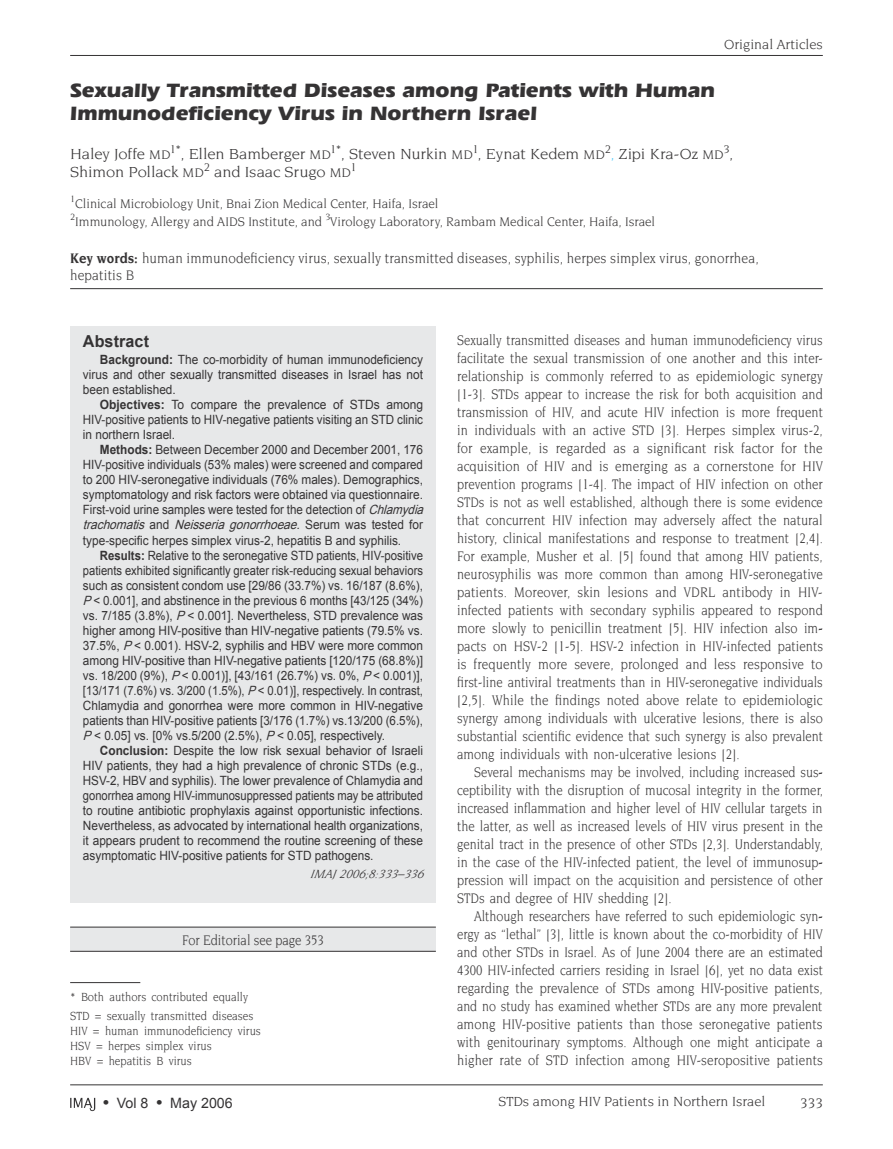
<style>
.page{position:relative;width:893px;height:1149px;background:#fff}
.page>*{position:absolute;margin:0;border:0;box-sizing:border-box;transform-origin:0 0}
.t1{font:700 20.25px/22.5px "Eras IT Cby BT";color:#353334;scale:1.1 1}
.t2{font:700 16.5px "Arial";letter-spacing:.005em;color:#353334}
.t3{font:15.75px/18px "Novarese";letter-spacing:-.01em;color:#353334;scale:1.05 1}
.t4{font:15px/18px "Novarese";letter-spacing:.005em;color:#353334;text-align:justify;scale:.84 1}
.t5{font:15px/16.5px "Novarese";letter-spacing:.005em;color:#353334;scale:.9 1}
.t6{font:15px "Novarese";letter-spacing:.005em;color:#353334;scale:.85 1}
.t7{font:15px "Novarese";letter-spacing:.005em;color:#353334}
.t8{font:14.25px "Novarese";color:#353334}
.t9{font:14.25px "Arial";color:#353334}
.t10{font:13.5px/18px "Novarese";color:#353334;scale:.96 1}
.t11{font:12.75px/15px "Arial";color:#353334;text-align:justify;scale:.93 1}
.t12{font:12.75px/15px "Arial";color:#353334;text-align:justify;scale:.89 1}
.t13{font:12.75px/15px "Novarese";color:#353334;scale:.88 1}
.t14{font:12.75px/15px "Arial";color:#353334;text-align:justify;scale:.94 1}
.t15{font:italic 12.75px "Novarese";color:#353334}
.s1{font-size:13.5px}
.s2{color:#4dc9fa}
.s3{font-weight:700}
.s4{font-style:italic}
.s5{font-weight:700;font-size:16.5px}
</style>
<div class="page">
<hr style="left:70px;top:1084px;width:753px;height:1px;background:#353334">
<svg style="left:70px;top:1097px;width:25px;height:13px"></svg>
<div style="left:70px;top:326px;width:366px;height:576px;background:#e7e8e9"></div>
<div style="left:70px;top:926px;width:366px;height:24px;background:#e7e8e9"></div>
<hr style="left:70px;top:926px;width:366px;height:1px;background:#353334">
<hr style="left:70px;top:950px;width:366px;height:1px;background:#353334">
<hr style="left:70px;top:288px;width:753px;height:1px;background:#353334">
<hr style="left:70px;top:982px;width:70px;height:1px;background:#353334">
<hr style="left:70px;top:55px;width:753px;height:1px;background:#353334">
<p class="t8" style="left:724px;top:37px;width:100px">Original Articles</p>
<h1 class="t1" style="left:70px;top:79px;width:588px">Sexually Transmitted Diseases among Patients with Human<br>Immunodeficiency Virus in Northern Israel</h1>
<p class="t3" style="left:70px;top:144px;width:633px">Haley Joffe <span class="s1">MD</span><sup>1*</sup>, Ellen Bamberger <span class="s1">MD</span><sup>1*</sup>, Steven Nurkin <span class="s1">MD</span><sup>1</sup>, Eynat Kedem <span class="s1">MD</span><sup>2</sup><span class="s2">,</span> Zipi Kra-Oz <span class="s1">MD</span><sup>3</sup>,<br>Shimon Pollack <span class="s1">MD</span><sup>2</sup> and Isaac Srugo <span class="s1">MD</span><sup>1</sup></p>
<p class="t10" style="left:70px;top:194px;width:611px"><sup>1</sup>Clinical Microbiology Unit, Bnai Zion Medical Center, Haifa, Israel<br><sup>2</sup>Immunology, Allergy and AIDS Institute, and <sup>3</sup>Virology Laboratory, Rambam Medical Center, Haifa, Israel</p>
<p class="t5" style="left:70px;top:250px;width:767px"><span class="s3">Key words:</span> human immunodeficiency virus, sexually transmitted diseases, syphilis, herpes simplex virus, gonorrhea, hepatitis B</p>
<p class="t2" style="left:83px;top:330px;width:68px">Abstract</p>
<p class="t11" style="left:83px;top:352px;width:367px;text-indent:17px"><span class="s3">Background:</span> The co-morbidity of human immunodeficiency virus and other sexually transmitted diseases in Israel has not been established.</p>
<p class="t14" style="left:83px;top:397px;width:363px;text-indent:17px"><span class="s3">Objectives:</span> To compare the prevalence of STDs among HIV-positive patients to HIV-negative patients visiting an STD clinic in northern Israel.</p>
<p class="t11" style="left:83px;top:442px;width:372px;text-align:left;text-indent:17px"><span class="s3">Methods:</span> Between December 2000 and December 2001, 176<br>HIV-positive individuals (53% males) were screened and compared to 200 HIV-seronegative individuals (76% males). Demographics, symptomatology and risk factors were obtained via questionnaire.<br>First-void urine samples were tested for the detection of <span class="s4">Chlamydia trachomatis</span> a n d <span class="s4">Neisseria gonorrhoeae.</span> S e r u m w a s t e s t e d f o r type-specific herpes simplex virus-2, hepatitis B and syphilis.</p>
<p class="t12" style="left:83px;top:547px;width:384px;text-indent:17px"><span class="s3">Results:</span> Relative to the seronegative STD patients, HIV-positive patients exhibited significantly greater risk-reducing sexual behaviors such as consistent condom use [29/86 (33.7%) vs. 16/187 (8.6%), <span class="s4">P</span>&lt; 0.001], and abstinence in the previous 6 months [43/125 (34%) vs. 7/185 (3.8%), <span class="s4">P</span>&lt; 0.001]. Nevertheless, STD prevalence was higher among HIV-positive than HIV-negative patients (79.5% vs.<br>37.5%, <span class="s4">P</span>&lt; 0.001). HSV-2, syphilis and HBV were more common among HIV-positive than HIV-negative patients [120/175 (68.8%)] vs. 18/200 (9%), <span class="s4">P</span>&lt; 0.001)], [43/161 (26.7%) vs. 0%, <span class="s4">P</span>&lt; 0.001)], [13/171 (7.6%) vs. 3/200 (1.5%), <span class="s4">P</span>&lt; 0.01)], respectively. In contrast, Chlamydia and gonorrhea were more common in HIV-negative patients than HIV-positive patients [3/176 (1.7%) vs.13/200 (6.5%), <span class="s4">P</span>&lt; 0.05] vs. [0% vs.5/200 (2.5%), <span class="s4">P</span>&lt; 0.05], respectively.</p>
<p class="t11" style="left:83px;top:742px;width:367px;text-indent:17px"><span class="s3">Conclusion:</span> Despite the low risk sexual behavior of Israeli HIV patients, they had a high prevalence of chronic STDs (e.g., HSV-2, HBV and syphilis). The lower prevalence of Chlamydia and gonorrhea among HIV-immunosuppressed patients may be attributed to routine antibiotic prophylaxis against opportunistic infections.<br>Nevertheless, as advocated by international health organizations, it appears prudent to recommend the routine screening of these asymptomatic HIV-positive patients for STD pathogens.</p>
<p class="t15" style="left:310px;top:866px;width:120px">IMAJ2006;8:333–336</p>
<p class="t6" style="left:182px;top:932px;width:168px">For Editorial see page 353</p>
<p class="t13" style="left:70px;top:986px;width:210px;line-height:19.2px">* Both authors contributed equally<br>STD = sexually transmitted diseases</p>
<p class="t13" style="left:70px;top:1023px;width:218px">HIV = human immunodeficiency virus<br>HSV = herpes simplex virus<br>HBV = hepatitis B virus</p>
<p class="t4" style="left:457px;top:330px;width:437px">Sexually transmitted diseases and human immunodeficiency virus facilitate the sexual transmission of one another and this inter&shy;relationship is commonly referred to as epidemiologic synergy [1-3]. STDs appear to increase the risk for both acquisition and transmission of HIV, and acute HIV infection is more frequent in individuals with an active STD [3]. Herpes simplex virus-2, for example, is regarded as a significant risk factor for the acquisition of HIV and is emerging as a cornerstone for HIV prevention programs [1-4]. The impact of HIV infection on other STDs is not as well established, although there is some evidence that concurrent HIV infection may adversely affect the natural history, clinical manifestations and response to treatment [2,4].<br>For example, Musher et al. [5] found that among HIV patients, neurosyphilis was more common than among HIV-seronegative patients. Moreover, skin lesions and VDRL antibody in HIV&shy;infected patients with secondary syphilis appeared to respond more slowly to penicillin treatment [5]. HIV infection also imp pacts on HSV-2 [1-5]. HSV-2 infection in HIV-infected patients is frequently more severe, prolonged and less responsive to first-line antiviral treatments than in HIV-seronegative individuals [2,5]. While the findings noted above relate to epidemiologic synergy among individuals with ulcerative lesions, there is also substantial scientific evidence that such synergy is also prevalent among individuals with non-ulcerative lesions [2].</p>
<p class="t4" style="left:457px;top:762px;width:437px;text-indent:17px">Several mechanisms may be involved, including increased susc ceptibility with the disruption of mucosal integrity in the former, increased inflammation and higher level of HIV cellular targets in the latter, as well as increased levels of HIV virus present in the genital tract in the presence of other STDs [2,3]. Understandably, in the case of the HIV-infected patient, the level of immunosupp pression will impact on the acquisition and persistence of other STDs and degree of HIV shedding [2].</p>
<p class="t4" style="left:457px;top:906px;width:437px;text-indent:17px">Although researchers have referred to such epidemiologic syne ergy as “lethal” [3], little is known about the co-morbidity of HIV and other STDs in Israel. As of June 2004 there are an estimated 4300 HIV-infected carriers residing in Israel [6], yet no data exist regarding the prevalence of STDs among HIV-positive patients, and no study has examined whether STDs are any more prevalent among HIV-positive patients than those seronegative patients with genitourinary symptoms. Although one might anticipate a higher rate of STD infection among HIV-seropositive patients</p>
<p class="t9" style="left:103px;top:1093px;width:131px"><span class="s5">•</span> Vol 8 <span class="s5">•</span> May 2006</p>
<p class="t8" style="left:498px;top:1093px;width:268px">STDs among HIV Patients in Northern Israel</p>
<p class="t7" style="left:800px;top:1094px;width:24px">333</p>
</div>
